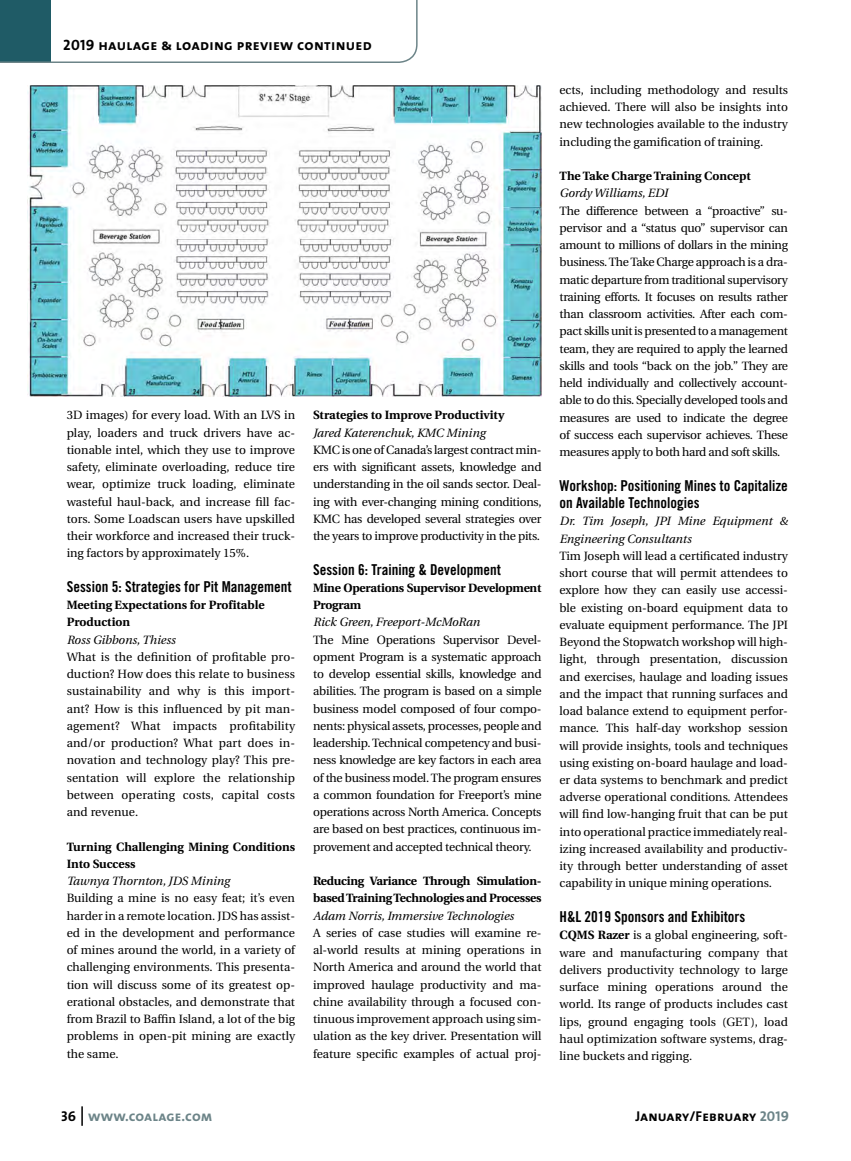
<style>
.page{position:relative;width:851px;height:1161px;background:#fff}
.page>*{position:absolute;margin:0;border:0;box-sizing:border-box;transform-origin:0 0}
.t1{font:15px/17.2px "Trade Gothic Bold Cond Twenty";color:#000}
.t2{font:15px "The Mix Bold Caps";letter-spacing:.02em;color:#000}
.t3{font:14.25px "The Mix Bold Caps";letter-spacing:.01em;color:#000}
.t4{font:14.25px "The Mix Bold Caps";letter-spacing:.01em;color:#6c8488}
.t5{font:12px/17.2px "Utopia";letter-spacing:-.005em;color:#000;text-align:justify}
.t6{font:700 12px/17.2px "Utopia";letter-spacing:-.01em;color:#000}
.t7{font:italic 12px/17.2px "Utopia";color:#000}
.s1{font-weight:700}
.s2{color:#000}
.s3{color:#6c8488}
</style>
<div class="page">
<img style="left:27px;top:85px;width:514px;height:312px">
<hr style="left:81px;top:1106px;width:2px;height:20px;background:#000">
<svg style="left:0;top:0;width:417px;height:63px"></svg>
<p class="t2" style="left:63px;top:36px;width:310px">2019 haulage &amp; loading preview continued</p>
<p class="t5" style="left:67px;top:408px;width:230px">3D images) for every load. With an LVS in play, loaders and truck drivers have ac&shy;tionable intel, which they use to improve safety, eliminate overloading, reduce tire wear, optimize truck loading, eliminate wasteful haul-back, and increase fill fac&shy;tors. Some Loadscan users have upskilled their workforce and increased their truck&shy;ing factors by approximately 15%.</p>
<p class="t1" style="left:67px;top:579px;width:226px">Session 5: Strategies for Pit Management</p>
<p class="t6" style="left:67px;top:598px;width:199px">Meeting Expectations for Profitable<br>Production</p>
<p class="t7" style="left:67px;top:632px;width:110px">Ross Gibbons, Thiess</p>
<p class="t5" style="left:67px;top:649px;width:230px">What is the definition of profitable pro&shy;duction? How does this relate to business sustainability and why is this import&shy;ant? How is this influenced by pit man&shy;agement? What impacts profitability and/or production? What part does in&shy;novation and technology play? This pre&shy;sentation will explore the relationship between operating costs, capital costs and revenue.</p>
<p class="t6" style="left:67px;top:839px;width:230px">Turning Challenging Mining Conditions<br>Into Success</p>
<p class="t7" style="left:67px;top:873px;width:165px">Tawnya Thornton, JDS Mining</p>
<p class="t5" style="left:67px;top:891px;width:230px">Building a mine is no easy feat; it’s even harder in a remote location. JDS has assist&shy;ed in the development and performance of mines around the world, in a variety of challenging environments. This presenta&shy;tion will discuss some of its greatest op&shy;erational obstacles, and demonstrate that from Brazil to Baffin Island, a lot of the big problems in open-pit mining are exactly the same.</p>
<p class="t6" style="left:313px;top:408px;width:193px">Strategies to Improve Productivity</p>
<p class="t7" style="left:313px;top:425px;width:174px">Jared Katerenchuk, KMC Mining</p>
<p class="t5" style="left:313px;top:442px;width:230px">KMC is one of Canada’s largest contract min&shy;ers with significant assets, knowledge and understanding in the oil sands sector. Deal&shy;ing with ever-changing mining conditions, KMC has developed several strategies over the years to improve productivity in the pits.</p>
<p class="t1" style="left:313px;top:562px;width:189px">Session 6: Training &amp; Development</p>
<p class="t6" style="left:313px;top:580px;width:230px">Mine Operations Supervisor Development<br>Program</p>
<p class="t7" style="left:313px;top:615px;width:168px">Rick Green, Freeport-McMoRan</p>
<p class="t5" style="left:313px;top:632px;width:230px">The Mine Operations Supervisor Devel&shy;opment Program is a systematic approach to develop essential skills, knowledge and abilities. The program is based on a simple business model composed of four compo&shy;nents: physical assets, processes, people and leadership. Technical competency and busi&shy;ness knowledge are key factors in each area of the business model. The program ensures a common foundation for Freeport’s mine operations across North America. Concepts are based on best practices, continuous im&shy;provement and accepted technical theory.</p>
<p class="t6" style="left:313px;top:873px;width:230px">Reducing Variance Through Simulation&shy;based Training Technologies and Processes</p>
<p class="t7" style="left:313px;top:908px;width:202px">Adam Norris, Immersive Technologies</p>
<p class="t5" style="left:313px;top:925px;width:230px">A series of case studies will examine re&shy;al-world results at mining operations in North America and around the world that improved haulage productivity and ma&shy;chine availability through a focused con&shy;tinuous improvement approach using sim&shy;ulation as the key driver. Presentation will feature specific examples of actual proj-</p>
<p class="t5" style="left:559px;top:82px;width:230px">ects, including methodology and results achieved. There will also be insights into new technologies available to the industry including the gamification of training.</p>
<p class="t6" style="left:559px;top:168px;width:193px">The Take Charge Training Concept</p>
<p class="t7" style="left:559px;top:186px;width:110px">Gordy Williams, EDI</p>
<p class="t5" style="left:559px;top:203px;width:230px">The difference between a “proactive” su&shy;pervisor and a “status quo” supervisor can amount to millions of dollars in the mining business. The Take Charge approach is a dra&shy;matic departure from traditional supervisory training efforts. It focuses on results rather than classroom activities. After each com&shy;pact skills unit is presented to a management team, they are required to apply the learned skills and tools “back on the job.” They are held individually and collectively account&shy;able to do this. Specially developed tools and measures are used to indicate the degree of success each supervisor achieves. These measures apply to both hard and soft skills.</p>
<p class="t1" style="left:559px;top:478px;width:230px">Workshop: Positioning Mines to Capitalize on Available Technologies</p>
<p class="t7" style="left:559px;top:514px;width:230px">Dr. Tim Joseph, JPI Mine Equipment &amp;<br>Engineering Consultants</p>
<p class="t5" style="left:559px;top:548px;width:230px">Tim Joseph will lead a certificated industry short course that will permit attendees to explore how they can easily use accessi&shy;ble existing on-board equipment data to evaluate equipment performance. The JPI Beyond the Stopwatch workshop will high&shy;light, through presentation, discussion and exercises, haulage and loading issues and the impact that running surfaces and load balance extend to equipment perfor&shy;mance. This half-day workshop session will provide insights, tools and techniques using existing on-board haulage and load&shy;er data systems to benchmark and predict adverse operational conditions. Attendees will find low-hanging fruit that can be put into operational practice immediately real&shy;izing increased availability and productiv&shy;ity through better understanding of asset capability in unique mining operations.</p>
<p class="t1" style="left:559px;top:909px;width:187px">H&amp;L 2019 Sponsors and Exhibitors</p>
<p class="t5" style="left:559px;top:928px;width:230px"><span class="s1">CQMS Razer</span> is a global engineering, soft&shy;ware and manufacturing company that delivers productivity technology to large surface mining operations around the world. Its range of products includes cast lips, ground engaging tools (GET), load haul optimization software systems, drag&shy;line buckets and rigging.</p>
<p class="t4" style="left:61px;top:1107px;width:153px"><span class="s2">36</span> www.coalage.com</p>
<p class="t3" style="left:635px;top:1107px;width:155px">January/February <span class="s3">2019</span></p>
</div>
